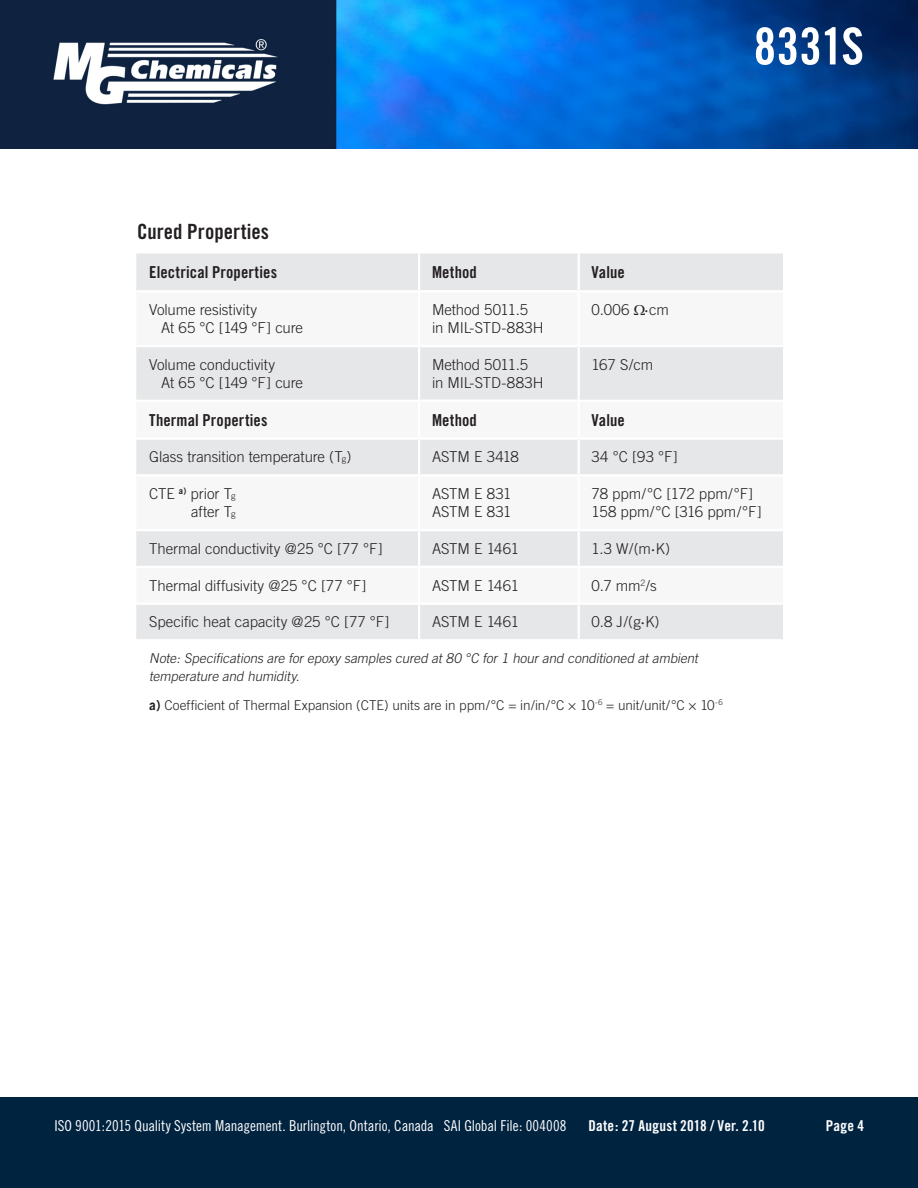
<style>
.page{position:relative;width:918px;height:1188px;background:#fff}
.page>*{position:absolute;margin:0;border:0;box-sizing:border-box;transform-origin:0 0}
.t1{font:51px "Trade Gothic Bold Cond Twenty";letter-spacing:-.01em;color:#fff}
.t2{font:21px "Trade Gothic Bold Cond Twenty";color:#231f20}
.t3{font:16.5px "Trade Gothic Bold Cond Twenty";letter-spacing:.005em;color:#231f20}
.t4{font:300 15px/18px "Trade Gothic";letter-spacing:-.005em;color:#231f20}
.t5{font:15px "Trade Gothic Cond Eighteen";letter-spacing:-.005em;color:#fff}
.t6{font:15px "Trade Gothic Bold Cond Twenty";letter-spacing:.015em;color:#fff}
.t7{font:italic 300 13.5px/18px "Trade Gothic";color:#231f20}
.t8{font:300 13.5px "Trade Gothic";letter-spacing:-.005em;color:#231f20}
.s1{font-family:"Trade Gothic Bold Cond Twenty";font-weight:400}
.s2{font-size:9px}
.s3{font-weight:700}
</style>
<div class="page">
<img style="left:0;top:0;width:918px;height:149px">
<div style="left:0;top:1097px;width:918px;height:91px;background:#002340"></div>
<div style="left:136px;top:253px;width:647px;height:386px;background:#e6e7e9"></div>
<svg style="left:136px;top:292px;width:647px;height:311px"></svg>
<hr style="left:419px;top:474px;width:160px;height:3px;background:#fff">
<hr style="left:419px;top:529px;width:160px;height:2px;background:#fff">
<hr style="left:420px;top:290px;width:158px;height:3px;background:#fff">
<hr style="left:420px;top:345px;width:158px;height:2px;background:#fff">
<hr style="left:420px;top:400px;width:158px;height:2px;background:#fff">
<hr style="left:420px;top:566px;width:158px;height:2px;background:#fff">
<hr style="left:420px;top:602px;width:158px;height:3px;background:#fff">
<hr style="left:418px;top:440px;width:2px;height:34px;background:#fff">
<hr style="left:136px;top:474px;width:283px;height:3px;background:#fff">
<hr style="left:418px;top:477px;width:2px;height:52px;background:#fff">
<hr style="left:136px;top:529px;width:283px;height:2px;background:#fff">
<hr style="left:418px;top:531px;width:2px;height:35px;background:#fff">
<hr style="left:136px;top:566px;width:284px;height:2px;background:#fff">
<hr style="left:418px;top:568px;width:2px;height:35px;background:#fff">
<hr style="left:136px;top:603px;width:284px;height:2px;background:#fff">
<hr style="left:418px;top:605px;width:2px;height:34px;background:#fff">
<hr style="left:136px;top:290px;width:284px;height:2px;background:#fff">
<hr style="left:418px;top:292px;width:2px;height:53px;background:#fff">
<hr style="left:136px;top:345px;width:284px;height:2px;background:#fff">
<hr style="left:418px;top:347px;width:2px;height:53px;background:#fff">
<hr style="left:136px;top:400px;width:284px;height:2px;background:#fff">
<hr style="left:578px;top:440px;width:2px;height:34px;background:#fff">
<hr style="left:579px;top:474px;width:204px;height:3px;background:#fff">
<hr style="left:578px;top:477px;width:2px;height:52px;background:#fff">
<hr style="left:579px;top:529px;width:204px;height:2px;background:#fff">
<hr style="left:578px;top:531px;width:2px;height:35px;background:#fff">
<hr style="left:578px;top:566px;width:205px;height:2px;background:#fff">
<hr style="left:578px;top:568px;width:2px;height:35px;background:#fff">
<hr style="left:578px;top:603px;width:205px;height:2px;background:#fff">
<hr style="left:578px;top:605px;width:2px;height:34px;background:#fff">
<hr style="left:578px;top:290px;width:205px;height:2px;background:#fff">
<hr style="left:578px;top:292px;width:2px;height:53px;background:#fff">
<hr style="left:578px;top:345px;width:205px;height:2px;background:#fff">
<hr style="left:578px;top:347px;width:2px;height:53px;background:#fff">
<hr style="left:578px;top:400px;width:205px;height:2px;background:#fff">
<hr style="left:136px;top:438px;width:283px;height:2px;background:#fff">
<hr style="left:418px;top:253px;width:2px;height:37px;background:#fff">
<hr style="left:418px;top:402px;width:2px;height:36px;background:#fff">
<hr style="left:419px;top:438px;width:160px;height:2px;background:#fff">
<hr style="left:578px;top:253px;width:2px;height:37px;background:#fff">
<hr style="left:578px;top:402px;width:2px;height:36px;background:#fff">
<hr style="left:579px;top:438px;width:204px;height:2px;background:#fff">
<svg style="left:634px;top:305px;width:11px;height:10px"></svg>
<h1 class="t1" style="left:754px;top:15px;width:112px">8331S</h1>
<h2 class="t2" style="left:137px;top:219px;width:134px">Cured Properties</h2>
<p class="t3" style="left:149px;top:262px;width:129px">Electrical Properties</p>
<p class="t3" style="left:432px;top:262px;width:46px">Method</p>
<p class="t3" style="left:592px;top:262px;width:35px">Value</p>
<p class="t4" style="left:161px;top:301px;width:143px;text-indent:-12px">Volume resistivity<br>At 65 °C [149 °F] cure</p>
<p class="t4" style="left:432px;top:301px;width:113px">Method 5011.5<br>in MIL-STD-883H</p>
<p class="t4" style="left:592px;top:301px;width:79px">0.006 <span class="s1">·</span>cm</p>
<p class="t4" style="left:161px;top:355px;width:143px;text-indent:-12px">Volume conductivity<br>At 65 °C [149 °F] cure</p>
<p class="t4" style="left:432px;top:355px;width:113px">Method 5011.5<br>in MIL-STD-883H</p>
<p class="t4" style="left:592px;top:355px;width:63px">167 S/cm</p>
<p class="t3" style="left:149px;top:410px;width:120px">Thermal Properties</p>
<p class="t3" style="left:432px;top:410px;width:46px">Method</p>
<p class="t3" style="left:592px;top:410px;width:35px">Value</p>
<p class="t4" style="left:149px;top:448px;width:204px">Glass transition temperature (T<span class="s2">g</span>)</p>
<p class="t4" style="left:432px;top:448px;width:88px">ASTM E 3418</p>
<p class="t4" style="left:592px;top:448px;width:88px">34 °C [93 °F]</p>
<p class="t4" style="left:149px;top:485px;width:88px;text-align:right">CTE <sup>a)</sup> prior T<span class="s2">g </span>after T<span class="s2">g</span></p>
<p class="t4" style="left:432px;top:485px;width:81px">ASTM E 831<br>ASTM E 831</p>
<p class="t4" style="left:592px;top:485px;width:172px">78 ppm/°C [172 ppm/°F]<br>158 ppm/°C [316 ppm/°F]</p>
<p class="t4" style="left:149px;top:539px;width:235px">Thermal conductivity @25 °C [77 °F]</p>
<p class="t4" style="left:432px;top:539px;width:89px">ASTM E 1461</p>
<p class="t4" style="left:592px;top:539px;width:80px">1.3 W/(m<span class="s1">·</span>K)</p>
<p class="t4" style="left:149px;top:576px;width:219px">Thermal diffusivity @25 °C [77 °F]</p>
<p class="t4" style="left:432px;top:576px;width:89px">ASTM E 1461</p>
<p class="t4" style="left:592px;top:576px;width:67px">0.7 mm<sup>2</sup>/s</p>
<p class="t4" style="left:149px;top:613px;width:242px">Specific heat capacity @25 °C [77 °F]</p>
<p class="t4" style="left:432px;top:613px;width:89px">ASTM E 1461</p>
<p class="t4" style="left:592px;top:613px;width:70px">0.8 J/(g<span class="s1">·</span>K)</p>
<p class="t7" style="left:149px;top:649px;width:553px">Note: Specifications are for epoxy samples cured at 80 °C for 1 hour and conditioned at ambient temperature and humidity.</p>
<p class="t8" style="left:149px;top:697px;width:575px"><span class="s3">a)</span> Coefficient of Thermal Expansion (CTE) units are in ppm/°C = in/in/°C × 10<sup>-6</sup> = unit/unit/°C × 10<sup>-6</sup></p>
<p class="t5" style="left:54px;top:1117px;width:514px">ISO 9001:2015 Quality System Management. Burlington, Ontario, Canada SAI Global File: 004008</p>
<p class="t6" style="left:588px;top:1117px;width:178px">Date: 27 August 2018 / Ver. 2.10</p>
<p class="t6" style="left:826px;top:1116px;width:40px">Page 4</p>
</div>
